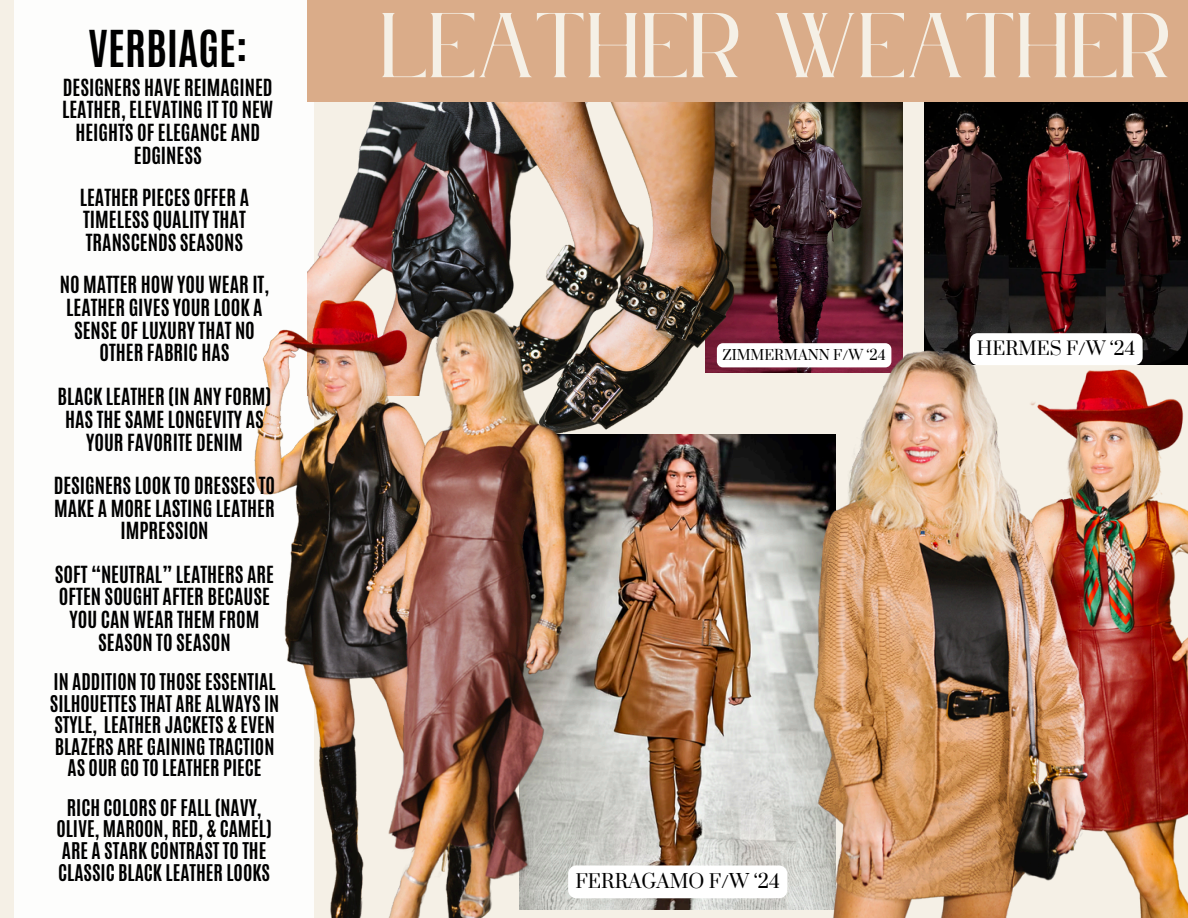
<style>
.page{position:relative;width:1188px;height:918px;background:#fff}
.page>*{position:absolute;margin:0;border:0;box-sizing:border-box;transform-origin:0 0}
.t1{font:80.55px "Le Jour Serif";color:#f5f0e6}
.t2{font:700 42.45px "Antonio";color:#000}
.t3{font:700 19.65px/22.6px "Antonio";color:#000;text-align:center}
.t4{font:700 19.2px/21.6px "Antonio";color:#000;text-align:center}
.t5{font:18.45px "Prata";color:#000}
.t6{font:18px "Prata";color:#000}
.t7{font:13.65px "Prata";color:#000}
</style>
<div class="page">
<img style="left:314px;top:102px;width:139px;height:118px">
<img style="left:1144px;top:365px;width:44px;height:553px">
<img style="left:254px;top:220px;width:199px;height:698px">
<img style="left:924px;top:102px;width:264px;height:263px">
<img style="left:761px;top:102px;width:141px;height:228px">
<img style="left:582px;top:452px;width:143px;height:458px">
<img style="left:453px;top:102px;width:308px;height:350px">
<img style="left:725px;top:330px;width:419px;height:588px">
<img style="left:368px;top:233px;width:214px;height:685px">
<div style="left:307px;top:0;width:881px;height:102px;background:#daac89"></div>
<div style="left:717px;top:343px;width:174px;height:24px;background:#fff;border-radius:6px"></div>
<div style="left:970px;top:333px;width:173px;height:32px;background:#fff;border-radius:8px"></div>
<div style="left:568px;top:865px;width:219px;height:33px;background:#fff;border-radius:8px"></div>
<p class="t2" style="left:88px;top:19px;width:161px">VERBIAGE:</p>
<p class="t3" style="left:63px;top:76px;width:211px">DESIGNERS HAVE REIMAGINED</p>
<p class="t3" style="left:62px;top:99px;width:213px">LEATHER, ELEVATING IT TO NEW<br>HEIGHTS OF ELEGANCE AND<br>EDGINESS</p>
<p class="t3" style="left:80px;top:186px;width:171px;text-align:left">LEATHER PIECES OFFER A<br>TIMELESS QUALITY THAT<br>TRANSCENDS SEASONS</p>
<p class="t3" style="left:60px;top:274px;width:211px">NO MATTER HOW YOU WEAR IT,<br>LEATHER GIVES YOUR LOOK A<br>SENSE OF LUXURY THAT NO<br>OTHER FABRIC HAS</p>
<p class="t3" style="left:58px;top:386px;width:215px">BLACK LEATHER (IN ANY FORM)<br>HAS THE SAME LONGEVITY AS<br>YOUR FAVORITE DENIM</p>
<p class="t3" style="left:54px;top:474px;width:223px">DESIGNERS LOOK TO DRESSES TO<br>MAKE A MORE LASTING LEATHER<br>IMPRESSION</p>
<p class="t3" style="left:55px;top:563px;width:221px">SOFT “NEUTRAL” LEATHERS ARE<br>OFTEN SOUGHT AFTER BECAUSE<br>YOU CAN WEAR THEM FROM<br>SEASON TO SEASON</p>
<p class="t4" style="left:50px;top:671px;width:231px">IN ADDITION TO THOSE ESSENTIAL<br>SILHOUETTES THAT ARE ALWAYS IN<br>STYLE, LEATHER JACKETS &amp; EVEN<br>BLAZERS ARE GAINING TRACTION<br>AS OUR GO TO LEATHER PIECE</p>
<h4 class="t4" style="left:56px;top:797px;width:217px">RICH COLORS OF FALL (NAVY,<br>OLIVE, MAROON, RED, &amp; CAMEL)<br>ARE A STARK CONTRAST TO THE<br>CLASSIC BLACK LEATHER LOOKS</h4>
<h2 class="t1" style="left:381px;top:2px;width:792px">LEATHER WEATHER</h2>
<p class="t7" style="left:722px;top:346px;width:165px">ZIMMERMANN F/W ‘24</p>
<p class="t6" style="left:977px;top:337px;width:160px">HERMES F/W ‘24</p>
<h4 class="t5" style="left:576px;top:869px;width:206px">FERRAGAMO F/W ‘24</h4>
</div>
